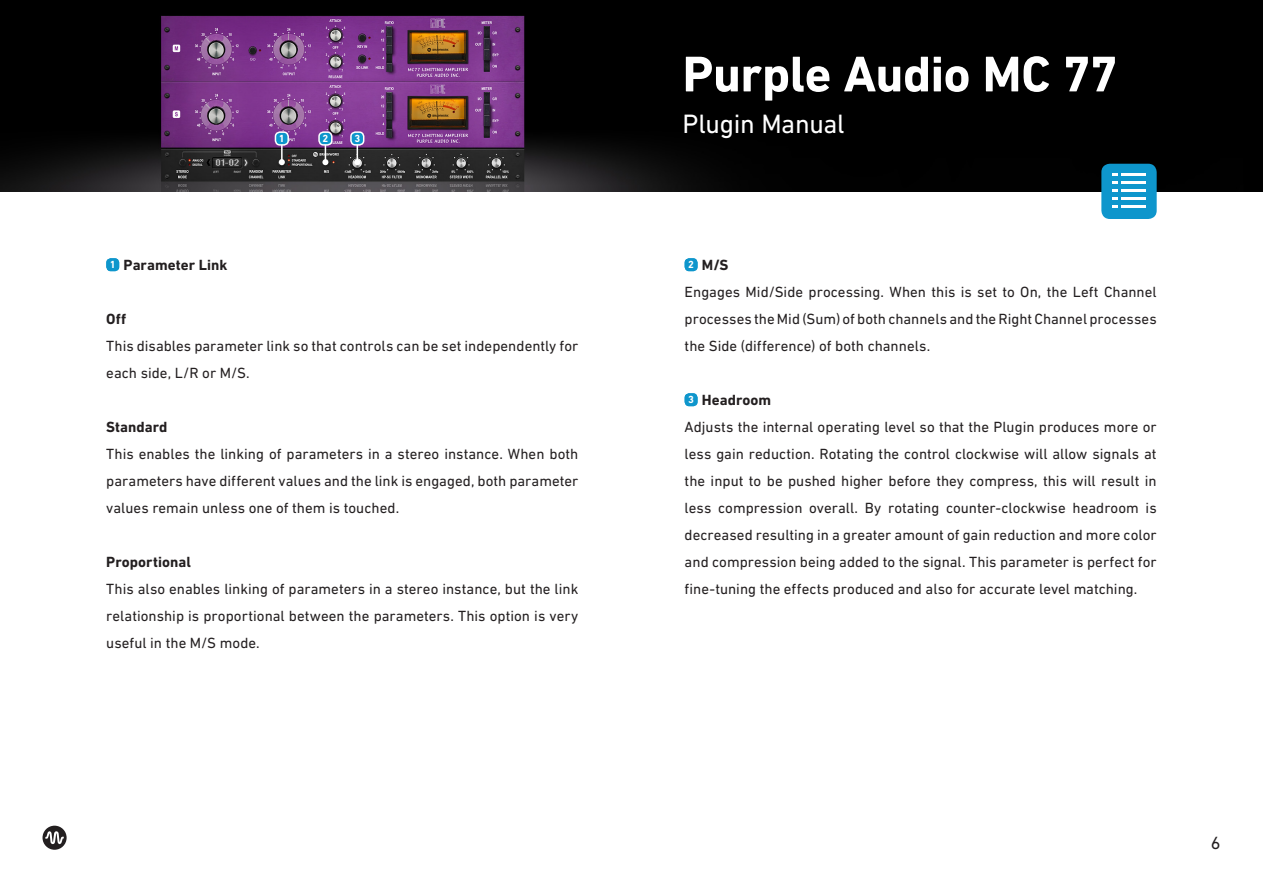
<style>
.page{position:relative;width:1263px;height:893px;background:#fff}
.page>*{position:absolute;margin:0;border:0;box-sizing:border-box;transform-origin:0 0}
.Headline_Cover{font:700 51px "DIN Next LT Pro";letter-spacing:-.01em;color:#fff}
.Subheadline_Cover{font:27px "DIN Next LT Pro";letter-spacing:-.015em;color:#fff}
.t1{font:18px "DIN Next LT Pro";color:#231f20}
.Text{font:15px/27px "DIN Next LT Pro";color:#231f20;text-align:justify}
.Text-2{font:700 15px "DIN Next LT Pro";letter-spacing:.005em;color:#231f20}
.Text_Bold{font:700 15px "DIN Next LT Pro";letter-spacing:.005em;color:#231f20}
.Text_Bubbles{font:700 10.5px "DIN Next LT Pro";color:#fff}
</style>
<div class="page">
<svg style="left:43px;top:826px;width:24px;height:24px"></svg>
<img style="left:0;top:0;width:1263px;height:192px">
<div style="left:106px;top:258px;width:13px;height:13px;background:#0e96cc;border-radius:4px"></div>
<div style="left:685px;top:258px;width:13px;height:13px;background:#0e96cc;border-radius:4px"></div>
<div style="left:685px;top:393px;width:13px;height:13px;background:#0e96cc;border-radius:4px"></div>
<div style="left:1101px;top:164px;width:56px;height:55px;background:#0e96cc;border-radius:9px"></div>
<hr style="left:1121px;top:173px;width:25px;height:3px;background:#fff">
<hr style="left:1121px;top:205px;width:25px;height:2px;background:#fff">
<hr style="left:1121px;top:189px;width:25px;height:3px;background:#fff">
<hr style="left:1121px;top:181px;width:25px;height:3px;background:#fff">
<hr style="left:1121px;top:197px;width:25px;height:3px;background:#fff">
<svg style="left:1112px;top:173px;width:5px;height:34px"></svg>
<svg style="left:354px;top:146px;width:6px;height:19px"></svg>
<div style="left:351px;top:132px;width:13px;height:13px;background:#0e96cc;border-radius:4px"></div>
<div style="left:350px;top:131px;width:14px;height:15px;border:2px solid #fff;border-radius:4px"></div>
<svg style="left:322px;top:146px;width:6px;height:19px"></svg>
<div style="left:319px;top:132px;width:13px;height:13px;background:#0e96cc;border-radius:4px"></div>
<div style="left:318px;top:131px;width:15px;height:15px;border:2px solid #fff;border-radius:4px"></div>
<hr style="left:281px;top:142px;width:2px;height:20px;background:#fff">
<svg style="left:279px;top:159px;width:6px;height:6px"></svg>
<div style="left:275px;top:132px;width:13px;height:13px;background:#0e96cc;border-radius:4px"></div>
<div style="left:275px;top:131px;width:14px;height:15px;border:2px solid #fff;border-radius:4px"></div>
<p class="Text_Bubbles" style="left:110px;top:258px;width:7px">1</p>
<p class="Text_Bold" style="left:124px;top:256px;width:105px">Parameter Link</p>
<p class="Text_Bubbles" style="left:279px;top:132px;width:7px">1</p>
<p class="Text_Bubbles" style="left:323px;top:132px;width:7px">2</p>
<p class="Text_Bubbles" style="left:354px;top:132px;width:7px">3</p>
<p class="Text-2" style="left:106px;top:310px;width:21px">Off</p>
<p class="Text" style="left:106px;top:332px;width:473px">This disables parameter link so that controls can be set independently for each side, L/R or M/S.</p>
<p class="Text-2" style="left:106px;top:418px;width:63px">Standard</p>
<p class="Text" style="left:106px;top:440px;width:473px">This enables the linking of parameters in a stereo instance. When both parameters have different values and the link is engaged, both parameter values remain unless one of them is touched.</p>
<p class="Text-2" style="left:106px;top:553px;width:86px">Proportional</p>
<p class="Text" style="left:106px;top:575px;width:473px">This also enables linking of parameters in a stereo instance, but the link relationship is proportional between the parameters. This option is very useful in the M/S mode.</p>
<p class="Headline_Cover" style="left:682px;top:44px;width:437px">Purple Audio MC 77</p>
<p class="Subheadline_Cover" style="left:682px;top:109px;width:164px">Plugin Manual</p>
<p class="Text_Bubbles" style="left:688px;top:258px;width:7px">2</p>
<p class="Text-2" style="left:702px;top:256px;width:28px">M/S</p>
<p class="Text" style="left:685px;top:278px;width:474px">Engages Mid/Side processing. When this is set to On, the Left Channel processes the Mid (Sum) of both channels and the Right Channel processes the Side (difference) of both channels.</p>
<p class="Text_Bubbles" style="left:688px;top:393px;width:7px">3</p>
<p class="Text-2" style="left:702px;top:391px;width:71px">Headroom</p>
<p class="Text" style="left:685px;top:413px;width:473px">Adjusts the internal operating level so that the Plugin produces more or less gain reduction. Rotating the control clockwise will allow signals at the input to be pushed higher before they compress, this will result in less compression overall. By rotating counter-clockwise headroom is decreased resulting in a greater amount of gain reduction and more color and compression being added to the signal. This parameter is perfect for fine-tuning the effects produced and also for accurate level matching.</p>
<p class="t1" style="left:1211px;top:833px;width:11px">6</p>
</div>
